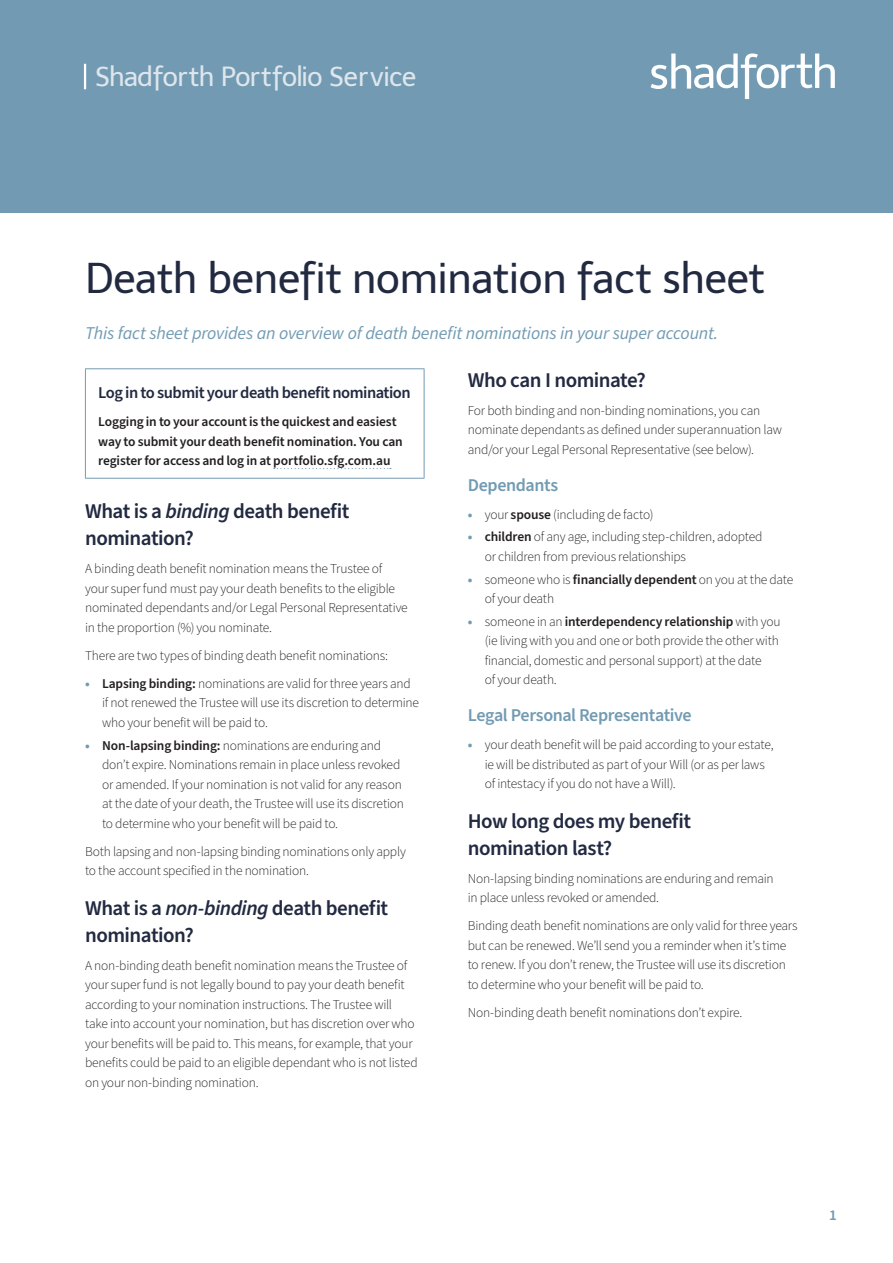
<style>
.page{position:relative;width:893px;height:1263px;background:#fff}
.page>*{position:absolute;margin:0;border:0;box-sizing:border-box;transform-origin:0 0}
._00_Main_Header{font:42px "Telex";letter-spacing:-.02em;color:#222a41}
.t1{font:27px "Telex";letter-spacing:-.025em;color:#dee6ec}
._01_Subhead_1{font:600 21px/27px "Source Sans Pro";letter-spacing:-.025em;color:#222a41}
._06_Intro_Para{font:italic 18px "Source Sans Pro";letter-spacing:-.01em;color:#729bb3}
._02_Subhead_2{font:600 18px "Source Sans Pro";letter-spacing:-.02em;color:#729bb3}
._03_Subhead_3{font:600 16.5px "Source Sans Pro";letter-spacing:-.03em;color:#222a41}
.t2{font:600 15px "Source Sans Pro";color:#729bb3}
._07_Body_Text{font:300 13.5px/19.5px "Source Sans Pro";letter-spacing:-.015em;color:#231f20}
._07_Body_Text-2{font:600 13.5px/19.5px "Source Sans Pro";letter-spacing:-.01em;color:#231f20}
.s1{font-style:italic}
.s2{font-weight:700;color:#729bb3}
.s3{font-weight:600}
</style>
<div class="page">
<hr style="left:85px;top:368px;width:339px;height:1px;background:#729bb3">
<hr style="left:85px;top:369px;width:1px;height:109px;background:#729bb3">
<hr style="left:424px;top:369px;width:1px;height:109px;background:#729bb3">
<hr style="left:85px;top:478px;width:339px;height:1px;background:#729bb3">
<svg style="left:274px;top:468px;width:117px;height:1px"></svg>
<div style="left:0;top:0;width:893px;height:213px;background:#729bb3"></div>
<svg style="left:651px;top:53px;width:184px;height:46px"></svg>
<hr style="left:84px;top:64px;width:2px;height:25px;background:#fff">
<h2 class="t1" style="left:95px;top:61px;width:323px">Shadforth Portfolio Service</h2>
<p class="_00_Main_Header" style="left:85px;top:254px;width:682px">Death benefit nomination fact sheet</p>
<p class="_06_Intro_Para" style="left:85px;top:321px;width:635px">This fact sheet provides an overview of death benefit nominations in your super account.</p>
<p class="_03_Subhead_3" style="left:98px;top:382px;width:314px">Log in to submit your death benefit nomination</p>
<p class="_07_Body_Text-2" style="left:98px;top:413px;width:306px">Logging in to your account is the quickest and easiest way to submit your death benefit nomination. You can register for access and log in at portfolio.sfg.com.au</p>
<p class="_01_Subhead_1" style="left:85px;top:498px;width:266px">What is a <span class="s1">binding</span> death benefit nomination?</p>
<p class="_07_Body_Text" style="left:85px;top:560px;width:324px">A binding death benefit nomination means the Trustee of your super fund must pay your death benefits to the eligible nominated dependants and/or Legal Personal Representative in the proportion (%) you nominate.</p>
<p class="_07_Body_Text" style="left:85px;top:646px;width:305px">There are two types of binding death benefit nominations:</p>
<p class="_07_Body_Text" style="left:102px;top:674px;width:319px;text-indent:-17px"><span class="s2">•</span> <span class="s3">Lapsing binding:</span> nominations are valid for three years and if not renewed the Trustee will use its discretion to determine who your benefit will be paid to.</p>
<p class="_07_Body_Text" style="left:102px;top:736px;width:303px;text-indent:-17px"><span class="s2">•</span> <span class="s3">Non-lapsing binding:</span> nominations are enduring and don’t expire. Nominations remain in place unless revoked or amended. If your nomination is not valid for any reason at the date of your death, the Trustee will use its discretion to determine who your benefit will be paid to.</p>
<p class="_07_Body_Text" style="left:85px;top:842px;width:322px">Both lapsing and non-lapsing binding nominations only apply to the account specified in the nomination.</p>
<p class="_01_Subhead_1" style="left:85px;top:895px;width:305px">What is a <span class="s1">non-binding</span> death benefit nomination?</p>
<p class="_07_Body_Text" style="left:85px;top:956px;width:334px">A non-binding death benefit nomination means the Trustee of your super fund is not legally bound to pay your death benefit according to your nomination instructions. The Trustee will take into account your nomination, but has discretion over who your benefits will be paid to. This means, for example, that your benefits could be paid to an eligible dependant who is not listed on your non-binding nomination.</p>
<p class="_01_Subhead_1" style="left:468px;top:367px;width:180px">Who can I nominate?</p>
<p class="_07_Body_Text" style="left:468px;top:401px;width:316px">For both binding and non-binding nominations, you can nominate dependants as defined under superannuation law and/or your Legal Personal Representative (see below).</p>
<p class="_02_Subhead_2" style="left:468px;top:473px;width:92px">Dependants</p>
<p class="_07_Body_Text" style="left:468px;top:505px;width:187px"><span class="s2">•</span> your <span class="s3">spouse</span> (including de facto)</p>
<p class="_07_Body_Text" style="left:485px;top:528px;width:279px;text-indent:-17px"><span class="s2">•</span> <span class="s3">children</span> of any age, including step-children, adopted or children from previous relationships</p>
<p class="_07_Body_Text" style="left:485px;top:570px;width:310px;text-indent:-17px"><span class="s2">•</span> someone who is <span class="s3">financially dependent</span> on you at the date of your death</p>
<p class="_07_Body_Text" style="left:485px;top:612px;width:297px;text-indent:-17px"><span class="s2">•</span> someone in an <span class="s3">interdependency relationship</span> with you (ie living with you and one or both provide the other with financial, domestic and personal support) at the date<br>of your death.</p>
<p class="_02_Subhead_2" style="left:468px;top:703px;width:225px">Legal Personal Representative</p>
<p class="_07_Body_Text" style="left:485px;top:735px;width:290px;text-indent:-17px"><span class="s2">•</span> your death benefit will be paid according to your estate, ie will be distributed as part of your Will (or as per laws of intestacy if you do not have a Will).</p>
<p class="_01_Subhead_1" style="left:468px;top:808px;width:225px">How long does my benefit nomination last?</p>
<p class="_07_Body_Text" style="left:468px;top:869px;width:307px">Non-lapsing binding nominations are enduring and remain in place unless revoked or amended.</p>
<p class="_07_Body_Text" style="left:468px;top:916px;width:331px">Binding death benefit nominations are only valid for three years but can be renewed. We’ll send you a reminder when it’s time to renew. If you don’t renew, the Trustee will use its discretion to determine who your benefit will be paid to.</p>
<p class="_07_Body_Text" style="left:468px;top:1003px;width:276px">Non-binding death benefit nominations don’t expire.</p>
<p class="t2" style="left:829px;top:1204px;width:9px">1</p>
</div>
